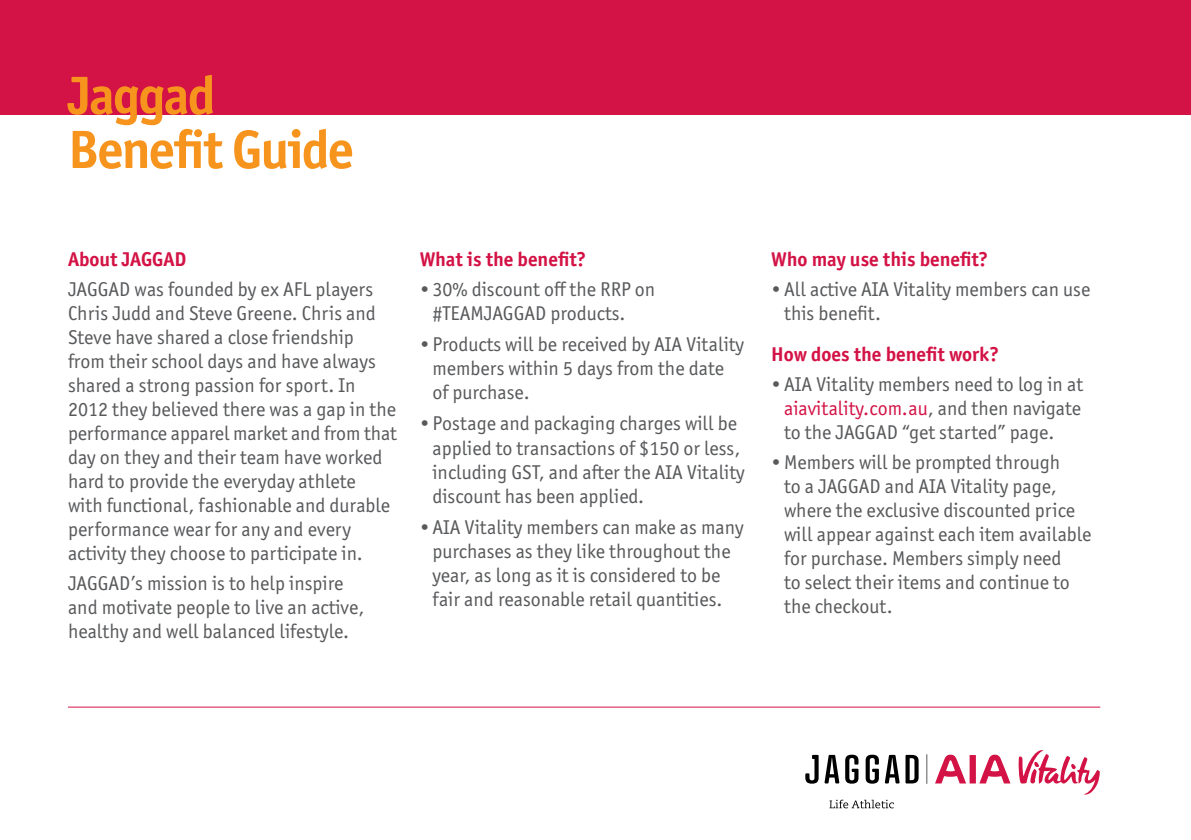
<style>
.page{position:relative;width:1191px;height:840px;background:#fff}
.page>*{position:absolute;margin:0;border:0;box-sizing:border-box;transform-origin:0 0}
.t1{font:700 54px/54px "Officina Sans ITC Pro";letter-spacing:-.03em;color:#f7941e}
.t2{font:20px/24px "Officina Sans ITC Pro";color:#58595b}
.t3{font:700 20px "Officina Sans ITC Pro";color:#d31245}
.s1{color:#d31245}
</style>
<div class="page">
<div style="left:0;top:0;width:1191px;height:114px;background:#d31245"></div>
<hr style="left:68px;top:706px;width:1032px;height:1px;background:#d31245">
<svg style="left:935px;top:754px;width:75px;height:29px"></svg>
<svg style="left:1018px;top:750px;width:81px;height:44px"></svg>
<hr style="left:926px;top:753px;width:1px;height:30px;background:#58595b">
<svg style="left:829px;top:799px;width:64px;height:8px"></svg>
<svg style="left:805px;top:754px;width:13px;height:29px"></svg>
<svg style="left:824px;top:754px;width:15px;height:29px"></svg>
<svg style="left:845px;top:754px;width:13px;height:29px"></svg>
<svg style="left:865px;top:754px;width:34px;height:29px"></svg>
<svg style="left:905px;top:754px;width:13px;height:29px"></svg>
<h1 class="t1" style="left:68px;top:68px;width:287px">Jaggad<br>Benefit Guide</h1>
<p class="t3" style="left:68px;top:247px;width:120px">About JAGGAD</p>
<p class="t2" style="left:68px;top:277px;width:330px">JAGGAD was founded by ex AFL players Chris Judd and Steve Greene. Chris and Steve have shared a close friendship<br>from their school days and have always shared a strong passion for sport. In 2012 they believed there was a gap in the performance apparel market and from that day on they and their team have worked hard to provide the everyday athlete<br>with functional, fashionable and durable performance wear for any and every activity they choose to participate in.</p>
<p class="t2" style="left:68px;top:571px;width:298px">JAGGAD’s mission is to help inspire and motivate people to live an active, healthy and well balanced lifestyle.</p>
<p class="t3" style="left:420px;top:247px;width:168px">What is the benefit?</p>
<p class="t2" style="left:432px;top:277px;width:224px;text-indent:-13px">• 30% discount off the RRP on #TEAMJAGGAD products.</p>
<p class="t2" style="left:432px;top:332px;width:313px;text-indent:-13px">• Products will be received by AIA Vitality members within 5 days from the date of purchase.</p>
<p class="t2" style="left:432px;top:411px;width:314px;text-indent:-13px">• Postage and packaging charges will be applied to transactions of $150 or less, including GST, and after the AIA Vitality discount has been applied.</p>
<p class="t2" style="left:420px;top:514px;width:325px;text-align:center">• AIA Vitality members can make as many purchases as they like throughout the year, as long as it is considered to be<br>fair and reasonable retail quantities.</p>
<p class="t3" style="left:771px;top:247px;width:218px">Who may use this benefit?</p>
<p class="t2" style="left:784px;top:277px;width:308px;text-indent:-13px">• All active AIA Vitality members can use this benefit.</p>
<p class="t3" style="left:771px;top:342px;width:229px">How does the benefit work?</p>
<p class="t2" style="left:784px;top:372px;width:300px;text-align:justify;text-indent:-13px">• AIA Vitality members need to log in at <span class="s1">aiavitality.com.au</span>, and then navigate to the JAGGAD “get started” page.</p>
<p class="t2" style="left:784px;top:449px;width:309px;text-indent:-13px">•Members will be prompted through<br>to a JAGGAD and AIA Vitality page, where the exclusive discounted price will appear against each item available for purchase. Members simply need<br>to select their items and continue to the checkout.</p>
</div>
